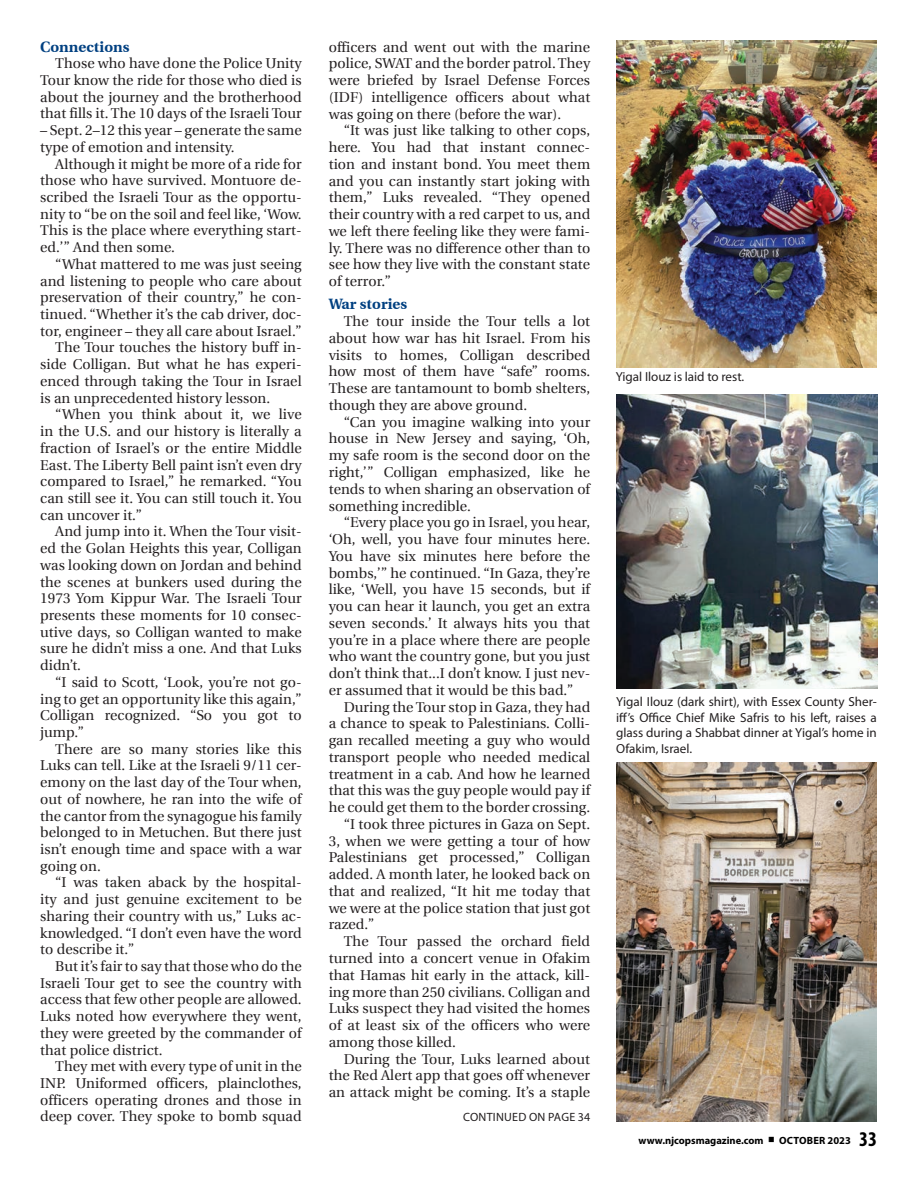
<style>
.page{position:relative;width:918px;height:1188px;background:#fff}
.page>*{position:absolute;margin:0;border:0;box-sizing:border-box;transform-origin:0 0}
.t1{font:700 15px "Utopia";letter-spacing:.005em;color:#014081}
.t2{font:14.25px/16.8px "Utopia";letter-spacing:.005em;color:#231f20;text-align:justify}
.t3{font:13.2px/15.8px "Myriad Pro";letter-spacing:-.005em;color:#231f20;text-align:justify}
.t4{font:12px "Myriad Pro";letter-spacing:.02em;color:#231f20}
.t5{font:700 10.5px "Myriad Pro";color:#000}
.s1{font-family:"Minion Pro";font-weight:400;font-size:18px}
.s2{font-stretch:condensed;font-size:21px}
</style>
<div class="page">
<img style="left:617px;top:394px;width:260px;height:294px">
<img style="left:617px;top:763px;width:259px;height:359px">
<img style="left:616px;top:40px;width:261px;height:327px">
<p class="t1" style="left:40px;top:40px;width:91px">Connections</p>
<p class="t2" style="left:40px;top:56px;width:263px;text-indent:15px">Those who have done the Police Unity Tour know the ride for those who died is about the journey and the brotherhood that fills it. The 10 days of the Israeli Tour</p>
<p class="t2" style="left:40px;top:123px;width:263px">– Sept. 2–12 this year – generate the same type of emotion and intensity.</p>
<p class="t2" style="left:40px;top:157px;width:263px;text-indent:15px">Although it might be more of a ride for those who have survived. Montuore de&shy;scribed the Israeli Tour as the opportu&shy;nity to “be on the soil and feel like, ‘Wow.<br>This is the place where everything start&shy;ed.’” And then some.</p>
<p class="t2" style="left:55px;top:257px;width:248px">“What mattered to me was just seeing</p>
<p class="t2" style="left:40px;top:274px;width:263px">and listening to people who care about</p>
<p class="t2" style="left:40px;top:290px;width:263px">preservation of their country,” he con-</p>
<p class="t2" style="left:40px;top:307px;width:263px">tinued. “Whether it’s the cab driver, doc-</p>
<p class="t2" style="left:40px;top:324px;width:263px">tor, engineer – they all care about Israel.”</p>
<p class="t2" style="left:55px;top:341px;width:248px">The Tour touches the history buff in-</p>
<p class="t2" style="left:40px;top:357px;width:263px">side Colligan. But what he has experi-</p>
<p class="t2" style="left:40px;top:374px;width:263px">enced through taking the Tour in Israel</p>
<p class="t2" style="left:40px;top:391px;width:232px">is an unprecedented history lesson.</p>
<p class="t2" style="left:55px;top:407px;width:248px">“When you think about it, we live</p>
<p class="t2" style="left:40px;top:424px;width:263px">in the U.S. and our history is literally a</p>
<p class="t2" style="left:40px;top:441px;width:263px">fraction of Israel’s or the entire Middle</p>
<p class="t2" style="left:40px;top:458px;width:263px">East. The Liberty Bell paint isn’t even dry</p>
<p class="t2" style="left:40px;top:474px;width:263px">compared to Israel,” he remarked. “You</p>
<p class="t2" style="left:40px;top:491px;width:263px">can still see it. You can still touch it. You</p>
<p class="t2" style="left:40px;top:508px;width:103px">can uncover it.”</p>
<p class="t2" style="left:55px;top:524px;width:248px">And jump into it. When the Tour visit-</p>
<p class="t2" style="left:40px;top:541px;width:263px">ed the Golan Heights this year, Colligan</p>
<p class="t2" style="left:40px;top:558px;width:263px">was looking down on Jordan and behind</p>
<p class="t2" style="left:40px;top:575px;width:263px">the scenes at bunkers used during the</p>
<p class="t2" style="left:40px;top:591px;width:263px">1973 Yom Kippur War. The Israeli Tour</p>
<p class="t2" style="left:40px;top:608px;width:263px">presents these moments for 10 consec-</p>
<p class="t2" style="left:40px;top:625px;width:263px">utive days, so Colligan wanted to make</p>
<p class="t2" style="left:40px;top:641px;width:263px">sure he didn’t miss a one. And that Luks</p>
<p class="t2" style="left:40px;top:658px;width:42px">didn’t.</p>
<p class="t2" style="left:55px;top:675px;width:248px">“I said to Scott, ‘Look, you’re not go-</p>
<p class="t2" style="left:40px;top:692px;width:263px">ing to get an opportunity like this again,”</p>
<p class="t2" style="left:40px;top:708px;width:263px">Colligan recognized. “So you got to</p>
<p class="t2" style="left:40px;top:725px;width:45px">jump.”</p>
<p class="t2" style="left:55px;top:742px;width:248px">There are so many stories like this</p>
<p class="t2" style="left:40px;top:758px;width:263px">Luks can tell. Like at the Israeli 9/11 cer-</p>
<p class="t2" style="left:40px;top:775px;width:263px">emony on the last day of the Tour when,</p>
<p class="t2" style="left:40px;top:792px;width:263px">out of nowhere, he ran into the wife of</p>
<p class="t2" style="left:40px;top:809px;width:263px">the cantor from the synagogue his family</p>
<p class="t2" style="left:40px;top:825px;width:263px">belonged to in Metuchen. But there just</p>
<p class="t2" style="left:40px;top:842px;width:263px">isn’t enough time and space with a war</p>
<p class="t2" style="left:40px;top:859px;width:62px">going on.</p>
<p class="t2" style="left:55px;top:875px;width:248px">“I was taken aback by the hospital-</p>
<p class="t2" style="left:40px;top:892px;width:263px">ity and just genuine excitement to be</p>
<p class="t2" style="left:40px;top:909px;width:263px">sharing their country with us,” Luks ac-</p>
<p class="t2" style="left:40px;top:926px;width:263px">knowledged. “I don’t even have the word</p>
<p class="t2" style="left:40px;top:942px;width:96px">to describe it.”</p>
<p class="t2" style="left:55px;top:959px;width:248px">But it’s fair to say that those who do the</p>
<p class="t2" style="left:40px;top:976px;width:263px">Israeli Tour get to see the country with</p>
<p class="t2" style="left:40px;top:992px;width:263px">access that few other people are allowed.</p>
<p class="t2" style="left:40px;top:1009px;width:263px">Luks noted how everywhere they went,</p>
<p class="t2" style="left:40px;top:1026px;width:263px">they were greeted by the commander of</p>
<p class="t2" style="left:40px;top:1043px;width:124px">that police district.</p>
<p class="t2" style="left:55px;top:1059px;width:248px">They met with every type of unit in the</p>
<p class="t2" style="left:40px;top:1076px;width:263px">INP. Uniformed officers, plainclothes,</p>
<p class="t2" style="left:40px;top:1093px;width:263px">officers operating drones and those in</p>
<p class="t2" style="left:40px;top:1109px;width:263px">deep cover. They spoke to bomb squad</p>
<p class="t2" style="left:329px;top:40px;width:263px">officers and went out with the marine police, SWAT and the border patrol. They were briefed by Israel Defense Forces (IDF) intelligence officers about what was going on there (before the war).</p>
<p class="t2" style="left:329px;top:123px;width:263px;text-indent:15px">“It was just like talking to other cops, here. You had that instant connec&shy;tion and instant bond. You meet them and you can instantly start joking with them,” Luks revealed. “They opened their country with a red carpet to us, and we left there feeling like they were fami&shy;ly. There was no difference other than to see how they live with the constant state of terror.”</p>
<p class="t1" style="left:329px;top:298px;width:80px">War stories</p>
<p class="t2" style="left:329px;top:314px;width:263px;text-indent:15px">The tour inside the Tour tells a lot about how war has hit Israel. From his visits to homes, Colligan described how most of them have “safe” rooms.<br>These are tantamount to bomb shelters, though they are above ground.</p>
<p class="t2" style="left:329px;top:415px;width:263px;text-indent:15px">“Can you imagine walking into your house in New Jersey and saying, ‘Oh, my safe room is the second door on the right,’” Colligan emphasized, like he tends to when sharing an observation of something incredible.</p>
<p class="t2" style="left:329px;top:515px;width:263px;text-indent:15px">“Every place you go in Israel, you hear, ‘Oh, well, you have four minutes here.<br>You have six minutes here before the bombs,’” he continued. “In Gaza, they’re like, ‘Well, you have 15 seconds, but if you can hear it launch, you get an extra seven seconds.’ It always hits you that you’re in a place where there are people who want the country gone, but you just don’t think that...I don’t know. I just nev&shy;er assumed that it would be this bad.”</p>
<p class="t2" style="left:344px;top:700px;width:248px">During the Tour stop in Gaza, they had</p>
<p class="t2" style="left:329px;top:716px;width:263px">a chance to speak to Palestinians. Colli-</p>
<p class="t2" style="left:329px;top:733px;width:263px">gan recalled meeting a guy who would</p>
<p class="t2" style="left:329px;top:750px;width:263px">transport people who needed medical</p>
<p class="t2" style="left:329px;top:767px;width:263px">treatment in a cab. And how he learned</p>
<p class="t2" style="left:329px;top:783px;width:263px">that this was the guy people would pay if</p>
<p class="t2" style="left:329px;top:800px;width:263px">he could get them to the border crossing.</p>
<p class="t2" style="left:344px;top:817px;width:248px">“I took three pictures in Gaza on Sept.</p>
<p class="t2" style="left:329px;top:834px;width:263px">3, when we were getting a tour of how</p>
<p class="t2" style="left:329px;top:850px;width:263px">Palestinians get processed,” Colligan</p>
<p class="t2" style="left:329px;top:867px;width:263px">added. A month later, he looked back on</p>
<p class="t2" style="left:329px;top:884px;width:263px">that and realized, “It hit me today that</p>
<p class="t2" style="left:329px;top:901px;width:263px">we were at the police station that just got</p>
<p class="t2" style="left:329px;top:917px;width:47px">razed.”</p>
<p class="t2" style="left:344px;top:934px;width:248px">The Tour passed the orchard field</p>
<p class="t2" style="left:329px;top:951px;width:263px">turned into a concert venue in Ofakim</p>
<p class="t2" style="left:329px;top:968px;width:263px">that Hamas hit early in the attack, kill-</p>
<p class="t2" style="left:329px;top:985px;width:263px">ing more than 250 civilians. Colligan and</p>
<p class="t2" style="left:329px;top:1001px;width:263px">Luks suspect they had visited the homes</p>
<p class="t2" style="left:329px;top:1018px;width:263px">of at least six of the officers who were</p>
<p class="t2" style="left:329px;top:1035px;width:129px">among those killed.</p>
<p class="t2" style="left:344px;top:1052px;width:248px">During the Tour, Luks learned about</p>
<p class="t2" style="left:329px;top:1068px;width:263px">the Red Alert app that goes off whenever</p>
<p class="t2" style="left:329px;top:1085px;width:263px">an attack might be coming. It’s a staple</p>
<p class="t4" style="left:463px;top:1112px;width:129px">CONTINUED ON PAGE 34</p>
<p class="t3" style="left:616px;top:370px;width:130px">Yigal Ilouz is laid to rest.</p>
<p class="t3" style="left:616px;top:695px;width:262px">Yigal Ilouz (dark shirt), with Essex County Sher&shy;iff’s Office Chief Mike Safris to his left, raises a glass during a Shabbat dinner at Yigal’s home in Ofakim, Israel.</p>
<p class="t5" style="left:639px;top:1137px;width:240px">www.njcopsmagazine.com <span class="s1">■</span> OCTOBER 2023 <span class="s2">33</span></p>
</div>
